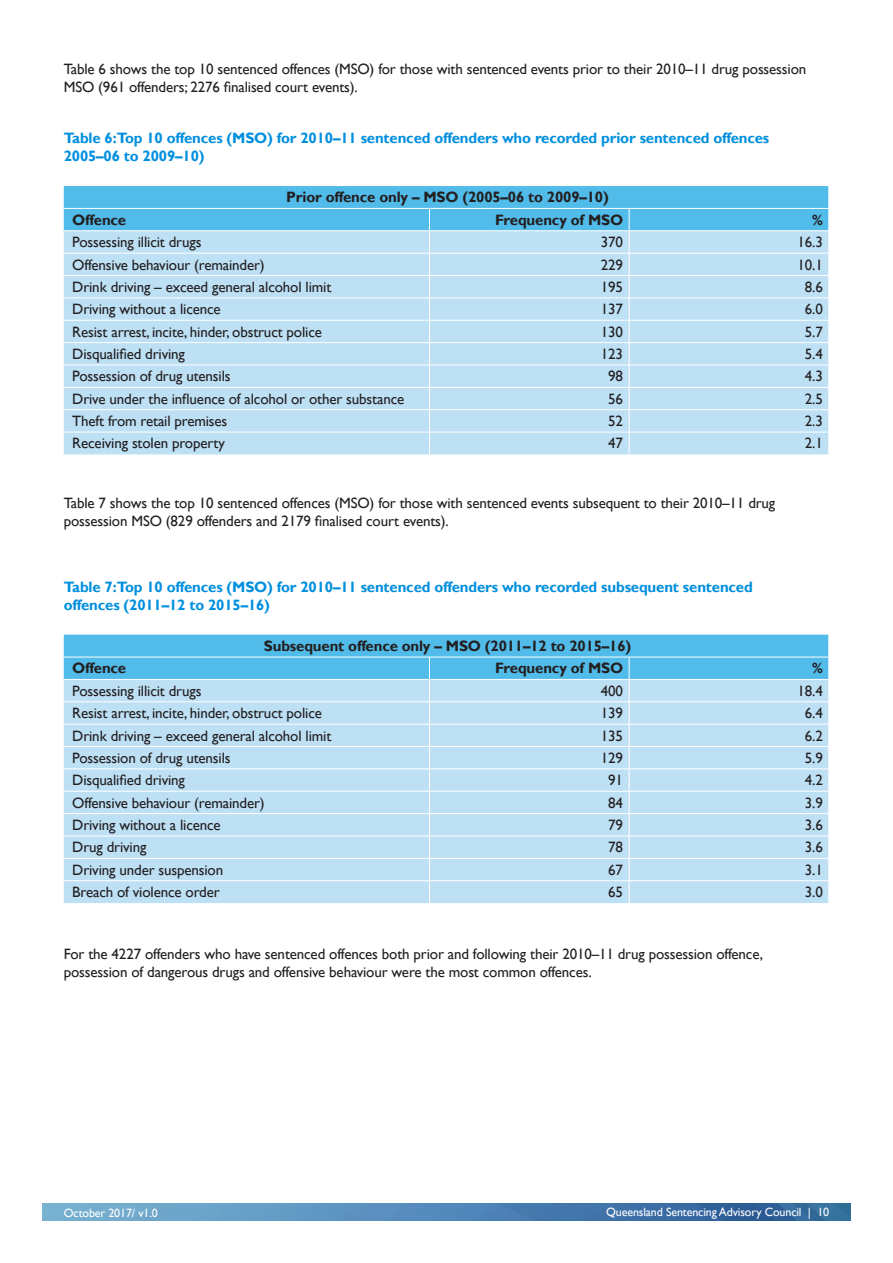
<style>
.page{position:relative;width:893px;height:1263px;background:#fff}
.page>*{position:absolute;margin:0;border:0;box-sizing:border-box;transform-origin:0 0}
._05_body_text{font:15px/18px "Gill Sans";letter-spacing:-.01em;color:#231f20}
._08_figure_table_hea{font:700 15px/18px "Gill Sans";letter-spacing:-.01em;color:#008fde}
._05_body_text-2{font:700 15px "Gill Sans";letter-spacing:-.01em;color:#231f20}
.t1{font:12px "Gill Sans";letter-spacing:-.01em;color:#fff}
</style>
<div class="page">
<svg style="left:64px;top:186px;width:765px;height:268px;background:#aedbf3"></svg>
<svg style="left:64px;top:635px;width:765px;height:268px;background:#aedbf3"></svg>
<svg style="left:43px;top:1204px;width:807px;height:16px;background:#5187b6"></svg>
<p class="_05_body_text" style="left:64px;top:60px;width:744px">Table 6 shows the top 10 sentenced offences (MSO) for those with sentenced events prior to their 2010–11 drug possession<br>MSO (961 offenders; 2276 finalised court events).</p>
<p class="_08_figure_table_hea" style="left:64px;top:130px;width:707px">Table 6:Top 10 offences (MSO) for 2010–11 sentenced offenders who recorded prior sentenced offences<br>2005–06 to 2009–10)</p>
<p class="_05_body_text-2" style="left:286px;top:188px;width:324px">Prior offence only – MSO (2005–06 to 2009–10)</p>
<p class="_05_body_text-2" style="left:72px;top:211px;width:55px">Offence</p>
<p class="_05_body_text-2" style="left:495px;top:211px;width:130px">Frequency of MSO</p>
<p class="_05_body_text-2" style="left:812px;top:211px;width:12px">%</p>
<p class="_05_body_text" style="left:72px;top:233px;width:131px">Possessing illicit drugs</p>
<p class="_05_body_text" style="left:601px;top:233px;width:24px">370</p>
<p class="_05_body_text" style="left:797px;top:233px;width:27px">16.3</p>
<p class="_05_body_text" style="left:72px;top:256px;width:194px">Offensive behaviour (remainder)</p>
<p class="_05_body_text" style="left:601px;top:256px;width:24px">229</p>
<p class="_05_body_text" style="left:797px;top:256px;width:27px">10.1</p>
<p class="_05_body_text" style="left:72px;top:278px;width:261px">Drink driving – exceed general alcohol limit</p>
<p class="_05_body_text" style="left:601px;top:278px;width:24px">195</p>
<p class="_05_body_text" style="left:805px;top:278px;width:19px">8.6</p>
<p class="_05_body_text" style="left:72px;top:300px;width:150px">Driving without a licence</p>
<p class="_05_body_text" style="left:601px;top:300px;width:24px">137</p>
<p class="_05_body_text" style="left:805px;top:300px;width:19px">6.0</p>
<p class="_05_body_text" style="left:72px;top:323px;width:251px">Resist arrest, incite, hinder, obstruct police</p>
<p class="_05_body_text" style="left:601px;top:323px;width:24px">130</p>
<p class="_05_body_text" style="left:805px;top:323px;width:19px">5.7</p>
<p class="_05_body_text" style="left:72px;top:345px;width:114px">Disqualified driving</p>
<p class="_05_body_text" style="left:601px;top:345px;width:24px">123</p>
<p class="_05_body_text" style="left:805px;top:345px;width:19px">5.4</p>
<p class="_05_body_text" style="left:72px;top:368px;width:160px">Possession of drug utensils</p>
<p class="_05_body_text" style="left:608px;top:368px;width:16px">98</p>
<p class="_05_body_text" style="left:805px;top:368px;width:19px">4.3</p>
<p class="_05_body_text" style="left:72px;top:390px;width:333px">Drive under the influence of alcohol or other substance</p>
<p class="_05_body_text" style="left:608px;top:390px;width:16px">56</p>
<p class="_05_body_text" style="left:805px;top:390px;width:19px">2.5</p>
<p class="_05_body_text" style="left:72px;top:412px;width:157px">Theft from retail premises</p>
<p class="_05_body_text" style="left:608px;top:412px;width:16px">52</p>
<p class="_05_body_text" style="left:805px;top:412px;width:19px">2.3</p>
<p class="_05_body_text" style="left:72px;top:435px;width:154px">Receiving stolen property</p>
<p class="_05_body_text" style="left:608px;top:435px;width:16px">47</p>
<p class="_05_body_text" style="left:805px;top:435px;width:19px">2.1</p>
<p class="_05_body_text" style="left:64px;top:494px;width:713px">Table 7 shows the top 10 sentenced offences (MSO) for those with sentenced events subsequent to their 2010–11 drug possession MSO (829 offenders and 2179 finalised court events).</p>
<p class="_08_figure_table_hea" style="left:64px;top:578px;width:690px">Table 7:Top 10 offences (MSO) for 2010–11 sentenced offenders who recorded subsequent sentenced offences (2011–12 to 2015–16)</p>
<p class="_05_body_text-2" style="left:264px;top:637px;width:369px">Subsequent offence only – MSO (2011–12 to 2015–16)</p>
<p class="_05_body_text-2" style="left:72px;top:659px;width:55px">Offence</p>
<p class="_05_body_text-2" style="left:495px;top:659px;width:130px">Frequency of MSO</p>
<p class="_05_body_text-2" style="left:812px;top:659px;width:12px">%</p>
<p class="_05_body_text" style="left:72px;top:682px;width:131px">Possessing illicit drugs</p>
<p class="_05_body_text" style="left:601px;top:682px;width:24px">400</p>
<p class="_05_body_text" style="left:797px;top:682px;width:27px">18.4</p>
<p class="_05_body_text" style="left:72px;top:704px;width:251px">Resist arrest, incite, hinder, obstruct police</p>
<p class="_05_body_text" style="left:601px;top:704px;width:24px">139</p>
<p class="_05_body_text" style="left:805px;top:704px;width:19px">6.4</p>
<p class="_05_body_text" style="left:72px;top:727px;width:261px">Drink driving – exceed general alcohol limit</p>
<p class="_05_body_text" style="left:601px;top:727px;width:24px">135</p>
<p class="_05_body_text" style="left:805px;top:727px;width:19px">6.2</p>
<p class="_05_body_text" style="left:72px;top:749px;width:160px">Possession of drug utensils</p>
<p class="_05_body_text" style="left:601px;top:749px;width:24px">129</p>
<p class="_05_body_text" style="left:805px;top:749px;width:19px">5.9</p>
<p class="_05_body_text" style="left:72px;top:771px;width:114px">Disqualified driving</p>
<p class="_05_body_text" style="left:608px;top:771px;width:16px">91</p>
<p class="_05_body_text" style="left:805px;top:771px;width:19px">4.2</p>
<p class="_05_body_text" style="left:72px;top:794px;width:194px">Offensive behaviour (remainder)</p>
<p class="_05_body_text" style="left:608px;top:794px;width:16px">84</p>
<p class="_05_body_text" style="left:805px;top:794px;width:19px">3.9</p>
<p class="_05_body_text" style="left:72px;top:816px;width:150px">Driving without a licence</p>
<p class="_05_body_text" style="left:608px;top:816px;width:16px">79</p>
<p class="_05_body_text" style="left:805px;top:816px;width:19px">3.6</p>
<p class="_05_body_text" style="left:72px;top:838px;width:76px">Drug driving</p>
<p class="_05_body_text" style="left:608px;top:838px;width:16px">78</p>
<p class="_05_body_text" style="left:805px;top:838px;width:19px">3.6</p>
<p class="_05_body_text" style="left:72px;top:861px;width:152px">Driving under suspension</p>
<p class="_05_body_text" style="left:608px;top:861px;width:16px">67</p>
<p class="_05_body_text" style="left:805px;top:861px;width:19px">3.1</p>
<p class="_05_body_text" style="left:72px;top:883px;width:149px">Breach of violence order</p>
<p class="_05_body_text" style="left:608px;top:883px;width:16px">65</p>
<p class="_05_body_text" style="left:805px;top:883px;width:19px">3.0</p>
<p class="_05_body_text" style="left:64px;top:945px;width:701px">For the 4227 offenders who have sentenced offences both prior and following their 2010–11 drug possession offence, possession of dangerous drugs and offensive behaviour were the most common offences.</p>
<p class="t1" style="left:64px;top:1205px;width:96px">October 2017/ v1.0</p>
<p class="t1" style="left:606px;top:1205px;width:225px">Queensland Sentencing Advisory Council | 10</p>
</div>
